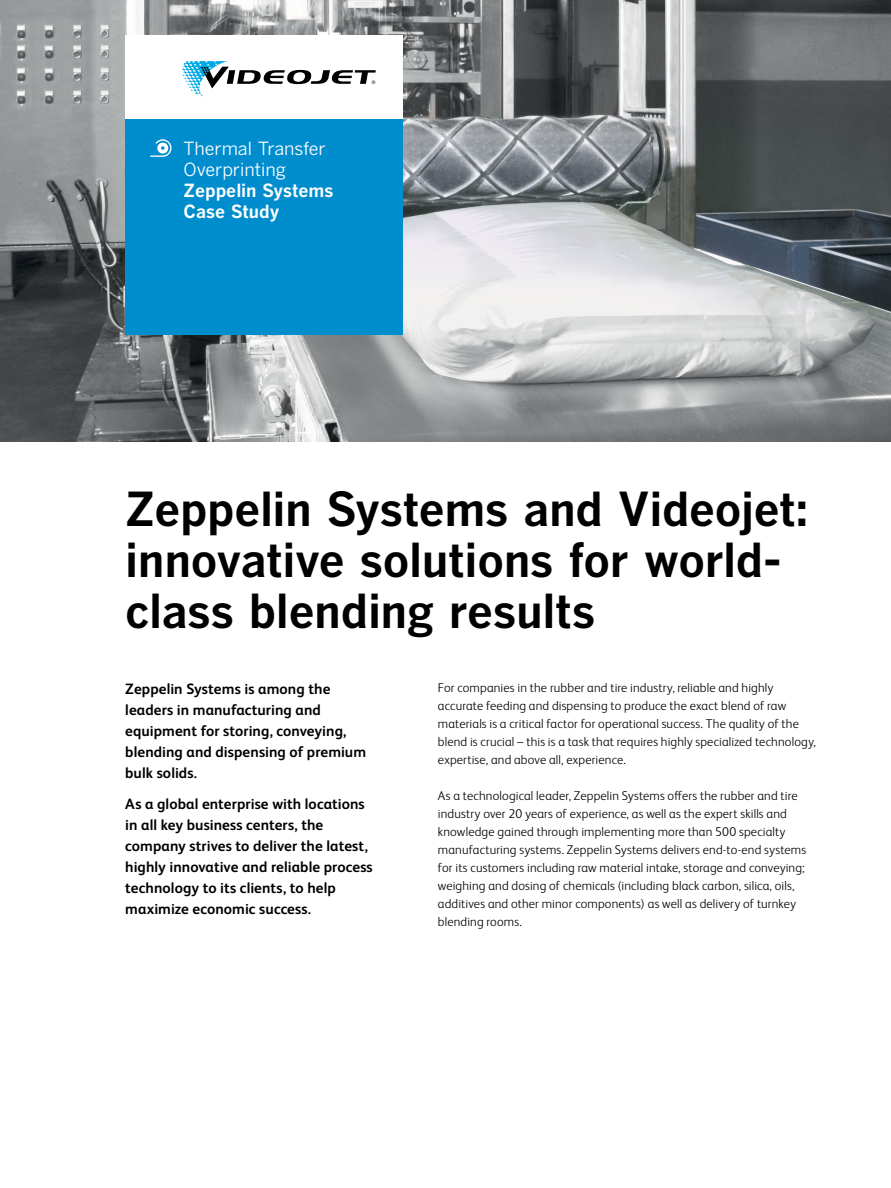
<style>
.page{position:relative;width:891px;height:1188px;background:#fff}
.page>*{position:absolute;margin:0;border:0;box-sizing:border-box;transform-origin:0 0}
.t1{font:700 46.5px/51px "Benton Gothic";letter-spacing:-.01em;color:#000}
.t2{font:18px/21px "Benton Gothic";letter-spacing:-.005em;color:#fff}
.t3{font:700 18px/21px "Benton Gothic";color:#fff}
.t4{font:700 15px/21px "FS Albert Pro";letter-spacing:.005em;color:#000}
.t5{font:300 12.75px/18px "FS Albert Pro";letter-spacing:.01em;color:#000}
</style>
<div class="page">
<img style="left:0;top:0;width:891px;height:441px">
<div style="left:125px;top:36px;width:278px;height:83px;background:#fff"></div>
<div style="left:125px;top:119px;width:278px;height:216px;background:#008dcd"></div>
<svg style="left:150px;top:139px;width:22px;height:18px"></svg>
<svg style="left:183px;top:61px;width:193px;height:35px"></svg>
<h2 class="t2" style="left:184px;top:138px;width:144px">Thermal Transfer<br>Overprinting</h2>
<h2 class="t3" style="left:184px;top:180px;width:151px">Zeppelin Systems<br>Case Study</h2>
<h1 class="t1" style="left:125px;top:484px;width:685px">Zeppelin Systems and Videojet: innovative solutions for world&shy;class blending results</h1>
<p class="t4" style="left:125px;top:678px;width:242px">Zeppelin Systems is among the leaders in manufacturing and equipment for storing, conveying, blending and dispensing of premium bulk solids.</p>
<p class="t4" style="left:125px;top:792px;width:249px">As a global enterprise with locations in all key business centers, the company strives to deliver the latest, highly innovative and reliable process technology to its clients, to help maximize economic success.</p>
<p class="t5" style="left:438px;top:678px;width:380px">For companies in the rubber and tire industry, reliable and highly accurate feeding and dispensing to produce the exact blend of raw materials is a critical factor for operational success. The quality of the blend is crucial – this is a task that requires highly specialized technology, expertise, and above all, experience.</p>
<p class="t5" style="left:438px;top:786px;width:370px">As a technological leader, Zeppelin Systems offers the rubber and tire industry over 20 years of experience, as well as the expert skills and knowledge gained through implementing more than 500 specialty manufacturing systems. Zeppelin Systems delivers end-to-end systems for its customers including raw material intake, storage and conveying; weighing and dosing of chemicals (including black carbon, silica, oils, additives and other minor components) as well as delivery of turnkey blending rooms.</p>
</div>
